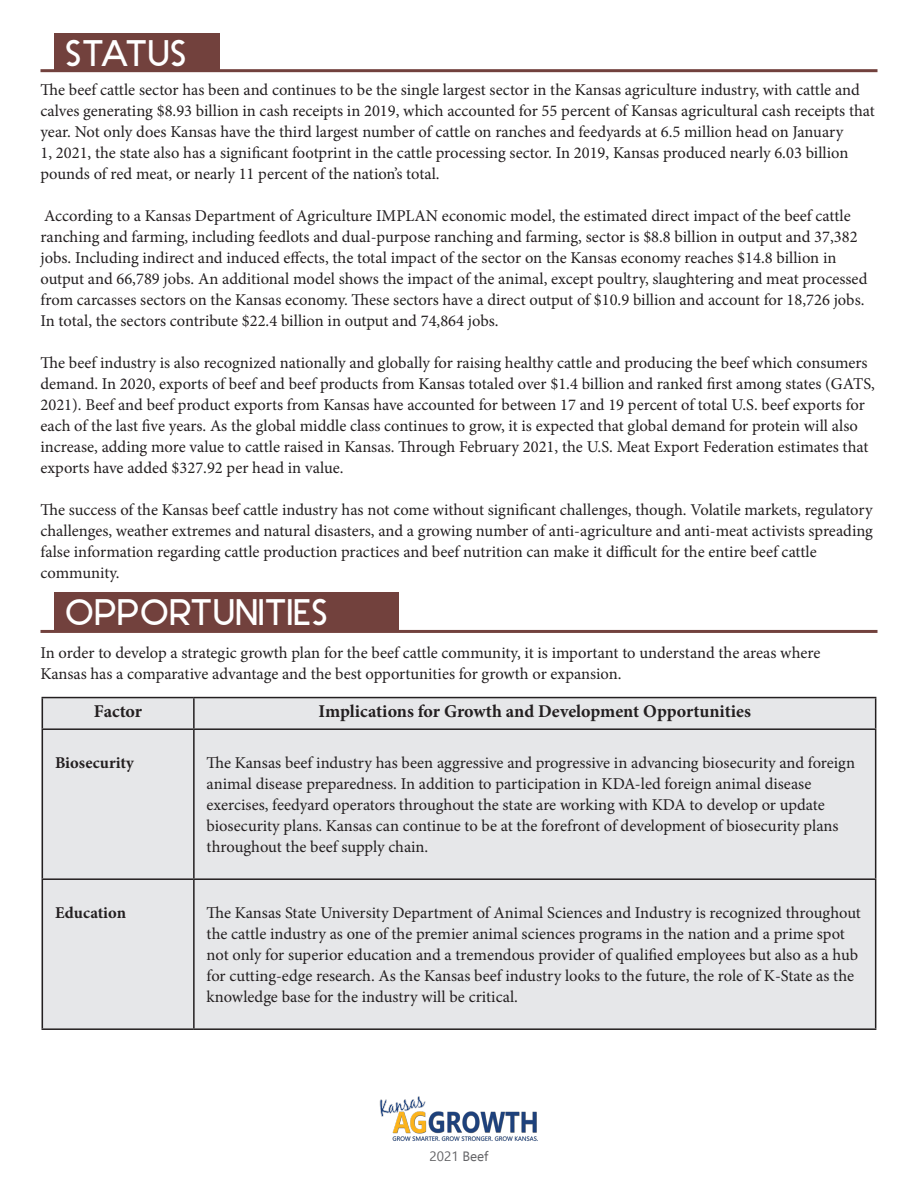
<style>
.page{position:relative;width:918px;height:1188px;background:#fff}
.page>*{position:absolute;margin:0;border:0;box-sizing:border-box;transform-origin:0 0}
.t1{font:34.5px "Stark";color:#fff}
.t2{font:700 18px "Minion Pro";letter-spacing:-.005em;color:#231f20}
.t3{font:16.5px/21px "Minion Pro";color:#231f20}
.t4{font:700 16.5px "Minion Pro";color:#231f20}
.t5{font:13.5px "Ebrima";color:#636366}
</style>
<div class="page">
<div style="left:41px;top:697px;width:834px;height:332px;background:#e6e7e9"></div>
<hr style="left:42px;top:697px;width:152px;height:1px;background:#231f20">
<hr style="left:42px;top:698px;width:1px;height:30px;background:#231f20">
<hr style="left:194px;top:697px;width:682px;height:1px;background:#231f20">
<hr style="left:193px;top:698px;width:2px;height:30px;background:#231f20">
<hr style="left:875px;top:698px;width:1px;height:30px;background:#231f20">
<hr style="left:42px;top:728px;width:152px;height:2px;background:#231f20">
<hr style="left:42px;top:730px;width:1px;height:148px;background:#231f20">
<hr style="left:194px;top:728px;width:682px;height:2px;background:#231f20">
<hr style="left:193px;top:730px;width:2px;height:148px;background:#231f20">
<hr style="left:875px;top:730px;width:1px;height:148px;background:#231f20">
<hr style="left:42px;top:878px;width:152px;height:2px;background:#231f20">
<hr style="left:42px;top:880px;width:1px;height:148px;background:#231f20">
<hr style="left:194px;top:878px;width:682px;height:2px;background:#231f20">
<hr style="left:193px;top:880px;width:2px;height:148px;background:#231f20">
<hr style="left:875px;top:880px;width:1px;height:148px;background:#231f20">
<hr style="left:42px;top:1028px;width:152px;height:2px;background:#231f20">
<hr style="left:194px;top:1028px;width:682px;height:2px;background:#231f20">
<div style="left:54px;top:33px;width:165px;height:39px;background:#72413d"></div>
<hr style="left:40px;top:69px;width:838px;height:3px;background:#72413d">
<div style="left:54px;top:592px;width:344px;height:39px;background:#72413d"></div>
<hr style="left:40px;top:630px;width:838px;height:3px;background:#72413d">
<img style="left:379px;top:1096px;width:159px;height:45px">
<p class="t1" style="left:65px;top:26px;width:124px">STATUS</p>
<p class="t3" style="left:40px;top:79px;width:836px">The beef cattle sector has been and continues to be the single largest sector in the Kansas agriculture industry, with cattle and calves generating $8.93 billion in cash receipts in 2019, which accounted for 55 percent of Kansas agricultural cash receipts that year. Not only does Kansas have the third largest number of cattle on ranches and feedyards at 6.5 million head on January</p>
<p class="t3" style="left:40px;top:142px;width:809px">1, 2021, the state also has a significant footprint in the cattle processing sector. In 2019, Kansas produced nearly 6.03 billion pounds of red meat, or nearly 11 percent of the nation’s total.</p>
<p class="t3" style="left:40px;top:205px;width:828px">According to a Kansas Department of Agriculture IMPLAN economic model, the estimated direct impact of the beef cattle ranching and farming, including feedlots and dual-purpose ranching and farming, sector is $8.8 billion in output and 37,382 jobs. Including indirect and induced effects, the total impact of the sector on the Kansas economy reaches $14.8 billion in output and 66,789 jobs. An additional model shows the impact of the animal, except poultry, slaughtering and meat processed from carcasses sectors on the Kansas economy. These sectors have a direct output of $10.9 billion and account for 18,726 jobs.<br>In total, the sectors contribute $22.4 billion in output and 74,864 jobs.</p>
<p class="t3" style="left:40px;top:352px;width:836px">The beef industry is also recognized nationally and globally for raising healthy cattle and producing the beef which consumers demand. In 2020, exports of beef and beef products from Kansas totaled over $1.4 billion and ranked first among states (GATS, 2021). Beef and beef product exports from Kansas have accounted for between 17 and 19 percent of total U.S. beef exports for each of the last five years. As the global middle class continues to grow, it is expected that global demand for protein will also increase, adding more value to cattle raised in Kansas. Through February 2021, the U.S. Meat Export Federation estimates that exports have added $327.92 per head in value.</p>
<p class="t3" style="left:40px;top:499px;width:834px">The success of the Kansas beef cattle industry has not come without significant challenges, though. Volatile markets, regulatory challenges, weather extremes and natural disasters, and a growing number of anti-agriculture and anti-meat activists spreading false information regarding cattle production practices and beef nutrition can make it difficult for the entire beef cattle community.</p>
<p class="t1" style="left:65px;top:586px;width:265px">OPPORTUNITIES</p>
<p class="t3" style="left:40px;top:642px;width:781px">In order to develop a strategic growth plan for the beef cattle community, it is important to understand the areas where</p>
<p class="t3" style="left:40px;top:663px;width:583px">Kansas has a comparative advantage and the best opportunities for growth or expansion.</p>
<p class="t2" style="left:94px;top:698px;width:50px">Factor</p>
<p class="t2" style="left:319px;top:698px;width:434px">Implications for Growth and Development Opportunities</p>
<p class="t4" style="left:55px;top:751px;width:80px">Biosecurity</p>
<p class="t3" style="left:207px;top:753px;width:650px">The Kansas beef industry has been aggressive and progressive in advancing biosecurity and foreign animal disease preparedness. In addition to participation in KDA-led foreign animal disease exercises, feedyard operators throughout the state are working with KDA to develop or update biosecurity plans. Kansas can continue to be at the forefront of development of biosecurity plans throughout the beef supply chain.</p>
<p class="t4" style="left:55px;top:901px;width:73px">Education</p>
<p class="t3" style="left:207px;top:903px;width:656px">The Kansas State University Department of Animal Sciences and Industry is recognized throughout the cattle industry as one of the premier animal sciences programs in the nation and a prime spot not only for superior education and a tremendous provider of qualified employees but also as a hub for cutting-edge research. As the Kansas beef industry looks to the future, the role of K-State as the knowledge base for the industry will be critical.</p>
<p class="t5" style="left:430px;top:1146px;width:60px">2021 Beef</p>
</div>
